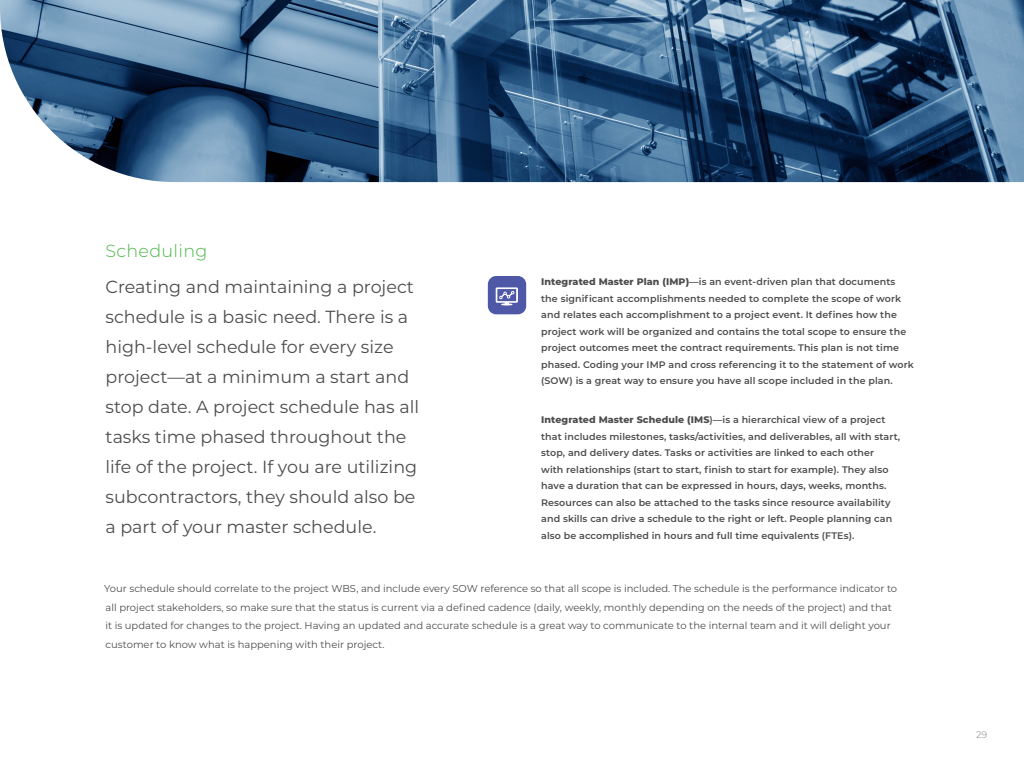
<style>
.page{position:relative;width:1024px;height:768px;background:#fff}
.page>*{position:absolute;margin:0;border:0;box-sizing:border-box;transform-origin:0 0}
.t1{font:17.5px/30px "Montserrat";color:#4d4d4d}
.t2{font:300 17.5px "Montserrat";letter-spacing:.02em;color:#4db748}
.t3{font:10px/18.5px "Montserrat";color:#4d4d4d}
.t4{font:600 9.5px/16.5px "Montserrat";letter-spacing:.01em;color:#4d4d4d}
.t5{font:9.5px "Montserrat";color:#a1a1a1}
.s1{font-weight:800}
</style>
<div class="page">
<img style="left:0;top:0;width:1024px;height:182px">
<div style="left:488px;top:276px;width:38px;height:38px;background:#4e58a7;border-radius:8px"></div>
<svg style="left:496px;top:287px;width:22px;height:19px"></svg>
<h1 class="t2" style="left:106px;top:239px;width:103px">Scheduling</h1>
<p class="t1" style="left:106px;top:271px;width:315px">Creating and maintaining a project schedule is a basic need. There is a high-level schedule for every size project—at a minimum a start and stop date. A project schedule has all tasks time phased throughout the life of the project. If you are utilizing subcontractors, they should also be a part of your master schedule.</p>
<p class="t4" style="left:541px;top:273px;width:374px"><span class="s1">Integrated Master Plan (IMP)</span>—is an event-driven plan that documents the significant accomplishments needed to complete the scope of work and relates each accomplishment to a project event. It defines how the project work will be organized and contains the total scope to ensure the project outcomes meet the contract requirements. This plan is not time phased. Coding your IMP and cross referencing it to the statement of work (SOW) is a great way to ensure you have all scope included in the plan.</p>
<p class="t4" style="left:541px;top:411px;width:361px"><span class="s1">Integrated Master Schedule (IMS</span>)—is a hierarchical view of a project that includes milestones, tasks/activities, and deliverables, all with start, stop, and delivery dates. Tasks or activities are linked to each other<br>with relationships (start to start, finish to start for example). They also have a duration that can be expressed in hours, days, weeks, months.<br>Resources can also be attached to the tasks since resource availability and skills can drive a schedule to the right or left. People planning can also be accomplished in hours and full time equivalents (FTEs).</p>
<p class="t3" style="left:104px;top:579px;width:795px">Your schedule should correlate to the project WBS, and include every SOW reference so that all scope is included. The schedule is the performance indicator to all project stakeholders, so make sure that the status is current via a defined cadence (daily, weekly, monthly depending on the needs of the project) and that it is updated for changes to the project. Having an updated and accurate schedule is a great way to communicate to the internal team and it will delight your customer to know what is happening with their project.</p>
<p class="t5" style="left:976px;top:728px;width:13px">29</p>
</div>
